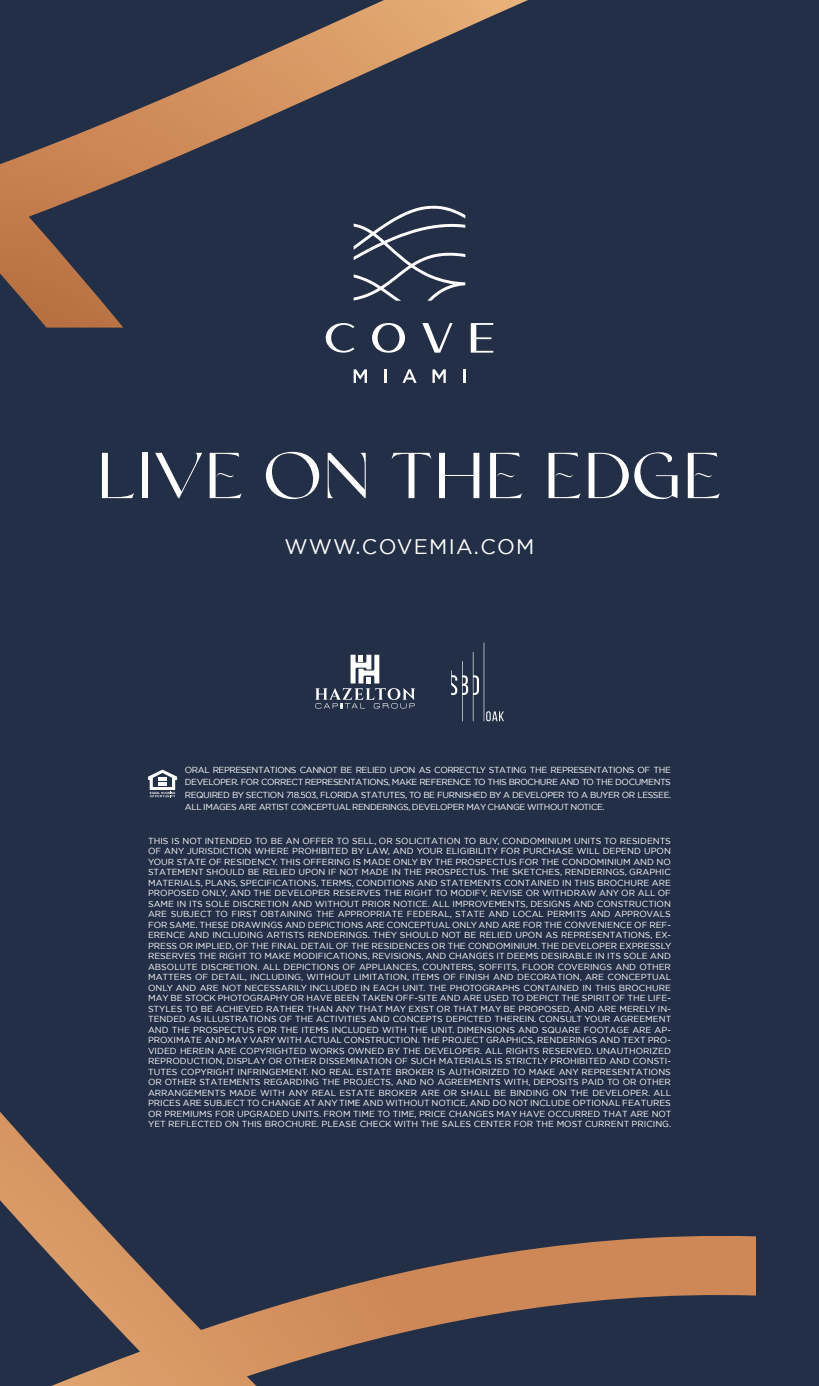
<style>
.page{position:relative;width:819px;height:1386px;background:#232f47}
.page>*{position:absolute;margin:0;border:0;box-sizing:border-box;transform-origin:0 0}
.t1{font:64.75px "Argue";color:#fff}
.t2{font:21px "Gotham";letter-spacing:.06em;color:#fff}
.t3{font:8.75px/10.5px "Gotham";letter-spacing:-.03em;color:#fff;text-align:justify}
</style>
<div class="page">
<svg style="left:148px;top:770px;width:29px;height:27px"></svg>
<svg style="left:0;top:0;width:528px;height:328px"></svg>
<svg style="left:0;top:1112px;width:756px;height:274px"></svg>
<svg style="left:372px;top:323px;width:33px;height:30px"></svg>
<svg style="left:326px;top:323px;width:28px;height:30px"></svg>
<hr style="left:384px;top:369px;width:3px;height:14px;background:#fff">
<svg style="left:354px;top:369px;width:13px;height:14px"></svg>
<svg style="left:422px;top:323px;width:31px;height:30px"></svg>
<svg style="left:471px;top:323px;width:22px;height:30px"></svg>
<svg style="left:403px;top:369px;width:14px;height:14px"></svg>
<svg style="left:354px;top:205px;width:111px;height:96px"></svg>
<svg style="left:463px;top:369px;width:2px;height:14px"></svg>
<svg style="left:432px;top:369px;width:14px;height:14px"></svg>
<svg style="left:315px;top:655px;width:100px;height:54px"></svg>
<svg style="left:451px;top:643px;width:53px;height:78px"></svg>
<h1 class="t1" style="left:97px;top:440px;width:628px">LIVE ON THE EDGE</h1>
<h2 class="t2" style="left:285px;top:534px;width:251px">WWW.COVEMIA.COM</h2>
<p class="t3" style="left:185px;top:764px;width:488px;line-height:12.2px">ORAL REPRESENTATIONS CANNOT BE RELIED UPON AS CORRECTLY STATING THE REPRESENTATIONS OF THE DEVELOPER. FOR CORRECT REPRESENTATIONS, MAKE REFERENCE TO THIS BROCHURE AND TO THE DOCUMENTS REQUIRED BY SECTION 718.503, FLORIDA STATUTES, TO BE FURNISHED BY A DEVELOPER TO A BUYER OR LESSEE.<br>ALL IMAGES ARE ARTIST CONCEPTUAL RENDERINGS, DEVELOPER MAY CHANGE WITHOUT NOTICE.</p>
<p class="t3" style="left:148px;top:835px;width:525px">THIS IS NOT INTENDED TO BE AN OFFER TO SELL, OR SOLICITATION TO BUY, CONDOMINIUM UNITS TO RESIDENTS OF ANY JURISDICTION WHERE PROHIBITED BY LAW, AND YOUR ELIGIBILITY FOR PURCHASE WILL DEPEND UPON YOUR STATE OF RESIDENCY. THIS OFFERING IS MADE ONLY BY THE PROSPECTUS FOR THE CONDOMINIUM AND NO STATEMENT SHOULD BE RELIED UPON IF NOT MADE IN THE PROSPECTUS. THE SKETCHES, RENDERINGS, GRAPHIC MATERIALS, PLANS, SPECIFICATIONS, TERMS, CONDITIONS AND STATEMENTS CONTAINED IN THIS BROCHURE ARE PROPOSED ONLY, AND THE DEVELOPER RESERVES THE RIGHT TO MODIFY, REVISE OR WITHDRAW ANY OR ALL OF SAME IN ITS SOLE DISCRETION AND WITHOUT PRIOR NOTICE. ALL IMPROVEMENTS, DESIGNS AND CONSTRUCTION ARE SUBJECT TO FIRST OBTAINING THE APPROPRIATE FEDERAL, STATE AND LOCAL PERMITS AND APPROVALS FOR SAME. THESE DRAWINGS AND DEPICTIONS ARE CONCEPTUAL ONLY AND ARE FOR THE CONVENIENCE OF REF-ERENCE AND INCLUDING ARTISTS RENDERINGS. THEY SHOULD NOT BE RELIED UPON AS REPRESENTATIONS, EX-PRESS OR IMPLIED, OF THE FINAL DETAIL OF THE RESIDENCES OR THE CONDOMINIUM. THE DEVELOPER EXPRESSLY RESERVES THE RIGHT TO MAKE MODIFICATIONS, REVISIONS, AND CHANGES IT DEEMS DESIRABLE IN ITS SOLE AND ABSOLUTE DISCRETION. ALL DEPICTIONS OF APPLIANCES, COUNTERS, SOFFITS, FLOOR COVERINGS AND OTHER MATTERS OF DETAIL, INCLUDING, WITHOUT LIMITATION, ITEMS OF FINISH AND DECORATION, ARE CONCEPTUAL ONLY AND ARE NOT NECESSARILY INCLUDED IN EACH UNIT. THE PHOTOGRAPHS CONTAINED IN THIS BROCHURE MAY BE STOCK PHOTOGRAPHY OR HAVE BEEN TAKEN OFF-SITE AND ARE USED TO DEPICT THE SPIRIT OF THE LIFE-STYLES TO BE ACHIEVED RATHER THAN ANY THAT MAY EXIST OR THAT MAY BE PROPOSED, AND ARE MERELY IN-TENDED AS ILLUSTRATIONS OF THE ACTIVITIES AND CONCEPTS DEPICTED THEREIN. CONSULT YOUR AGREEMENT AND THE PROSPECTUS FOR THE ITEMS INCLUDED WITH THE UNIT. DIMENSIONS AND SQUARE FOOTAGE ARE AP-PROXIMATE AND MAY VARY WITH ACTUAL CONSTRUCTION. THE PROJECT GRAPHICS, RENDERINGS AND TEXT PRO-VIDED HEREIN ARE COPYRIGHTED WORKS OWNED BY THE DEVELOPER. ALL RIGHTS RESERVED. UNAUTHORIZED REPRODUCTION, DISPLAY OR OTHER DISSEMINATION OF SUCH MATERIALS IS STRICTLY PROHIBITED AND CONSTI-TUTES COPYRIGHT INFRINGEMENT. NO REAL ESTATE BROKER IS AUTHORIZED TO MAKE ANY REPRESENTATIONS OR OTHER STATEMENTS REGARDING THE PROJECTS, AND NO AGREEMENTS WITH, DEPOSITS PAID TO OR OTHER ARRANGEMENTS MADE WITH ANY REAL ESTATE BROKER ARE OR SHALL BE BINDING ON THE DEVELOPER. ALL PRICES ARE SUBJECT TO CHANGE AT ANY TIME AND WITHOUT NOTICE, AND DO NOT INCLUDE OPTIONAL FEATURES OR PREMIUMS FOR UPGRADED UNITS. FROM TIME TO TIME, PRICE CHANGES MAY HAVE OCCURRED THAT ARE NOT YET REFLECTED ON THIS BROCHURE. PLEASE CHECK WITH THE SALES CENTER FOR THE MOST CURRENT PRICING.</p>
</div>
